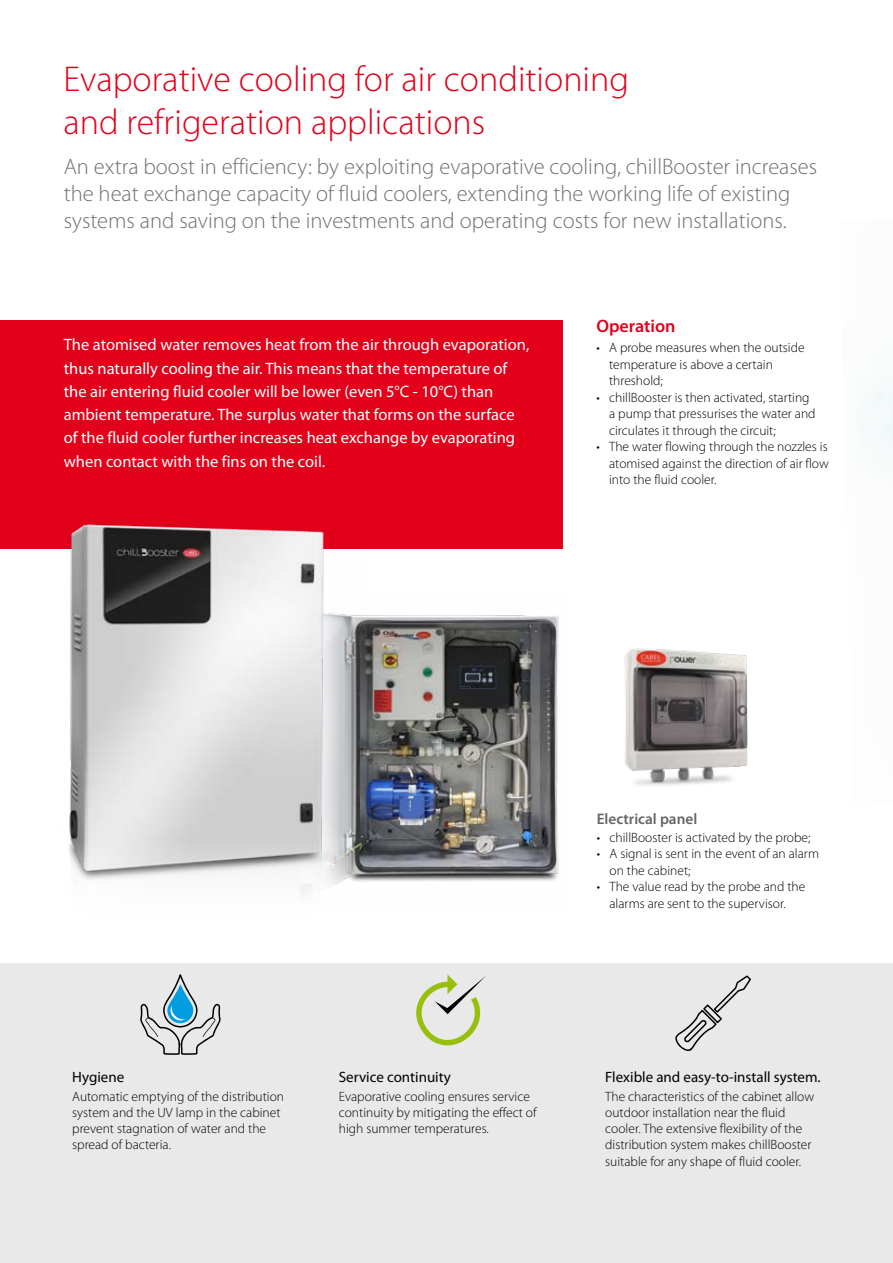
<style>
.page{position:relative;width:893px;height:1263px;background:#fff}
.page>*{position:absolute;margin:0;border:0;box-sizing:border-box;transform-origin:0 0}
.t1{font:300 36px/43.2px "Myriad Pro";color:#e2001a}
.t2{font:300 22.5px/27px "Myriad Pro";color:#707172}
.t3{font:600 18px "Myriad Pro";color:#e2001a}
.t4{font:16.5px/23.2px "Myriad Pro";color:#fff}
.t5{font:600 15.3px "Myriad Pro";color:#646567}
.t6{font:15px "Myriad Pro";color:#000}
.t7{font:300 13.5px/16.2px "Myriad Pro";color:#000}
</style>
<div class="page">
<img style="left:364px;top:615px;width:195px;height:267px">
<div style="left:0;top:963px;width:893px;height:300px;background:#e9e9ea"></div>
<div style="left:0;top:320px;width:563px;height:229px;background:#e2001a"></div>
<img style="left:68px;top:524px;width:296px;height:370px">
<div style="left:163px;top:974px;width:34px;height:53px;border:2px solid #000;border-radius:16px"></div>
<svg style="left:140px;top:984px;width:81px;height:71px"></svg>
<svg style="left:675px;top:975px;width:76px;height:76px"></svg>
<svg style="left:416px;top:974px;width:70px;height:72px"></svg>
<img style="left:624px;top:648px;width:124px;height:138px">
<h1 class="t1" style="left:63px;top:58px;width:567px">Evaporative cooling for air conditioning and refrigeration applications</h1>
<p class="t2" style="left:64px;top:154px;width:755px">An extra boost in efficiency: by exploiting evaporative cooling, chillBooster increases the heat exchange capacity of fluid coolers, extending the working life of existing systems and saving on the investments and operating costs for new installations.</p>
<p class="t4" style="left:64px;top:333px;width:467px">The atomised water removes heat from the air through evaporation, thus naturally cooling the air. This means that the temperature of the air entering fluid cooler will be lower (even 5°C - 10°C) than ambient temperature. The surplus water that forms on the surface of the fluid cooler further increases heat exchange by evaporating when contact with the fins on the coil.</p>
<h3 class="t3" style="left:596px;top:315px;width:81px">Operation</h3>
<p class="t7" style="left:609px;top:340px;width:197px;text-indent:-13px">• A probe measures when the outside temperature is above a certain threshold;</p>
<p class="t7" style="left:609px;top:389px;width:208px;text-indent:-13px">• chillBooster is then activated, starting a pump that pressurises the water and circulates it through the circuit;</p>
<p class="t7" style="left:609px;top:439px;width:221px;text-align:justify;text-indent:-13px">• The water flowing through the nozzles is atomised against the direction of air flow into the fluid cooler.</p>
<p class="t5" style="left:597px;top:809px;width:102px">Electrical panel</p>
<p class="t7" style="left:597px;top:829px;width:215px">• chillBooster is activated by the probe;</p>
<p class="t7" style="left:609px;top:845px;width:211px;text-indent:-13px">• A signal is sent in the event of an alarm on the cabinet;</p>
<p class="t7" style="left:597px;top:878px;width:210px;text-align:center">• The value read by the probe and the alarms are sent to the supervisor.</p>
<p class="t6" style="left:72px;top:1068px;width:53px">Hygiene</p>
<p class="t7" style="left:72px;top:1088px;width:213px">Automatic emptying of the distribution system and the UV lamp in the cabinet prevent stagnation of water and the spread of bacteria.</p>
<p class="t6" style="left:339px;top:1068px;width:114px">Service continuity</p>
<p class="t7" style="left:339px;top:1088px;width:199px">Evaporative cooling ensures service continuity by mitigating the effect of high summer temperatures.</p>
<p class="t6" style="left:605px;top:1068px;width:217px">Flexible and easy-to-install system.</p>
<p class="t7" style="left:605px;top:1088px;width:210px">The characteristics of the cabinet allow outdoor installation near the fluid cooler. The extensive flexibility of the distribution system makes chillBooster suitable for any shape of fluid cooler.</p>
</div>
